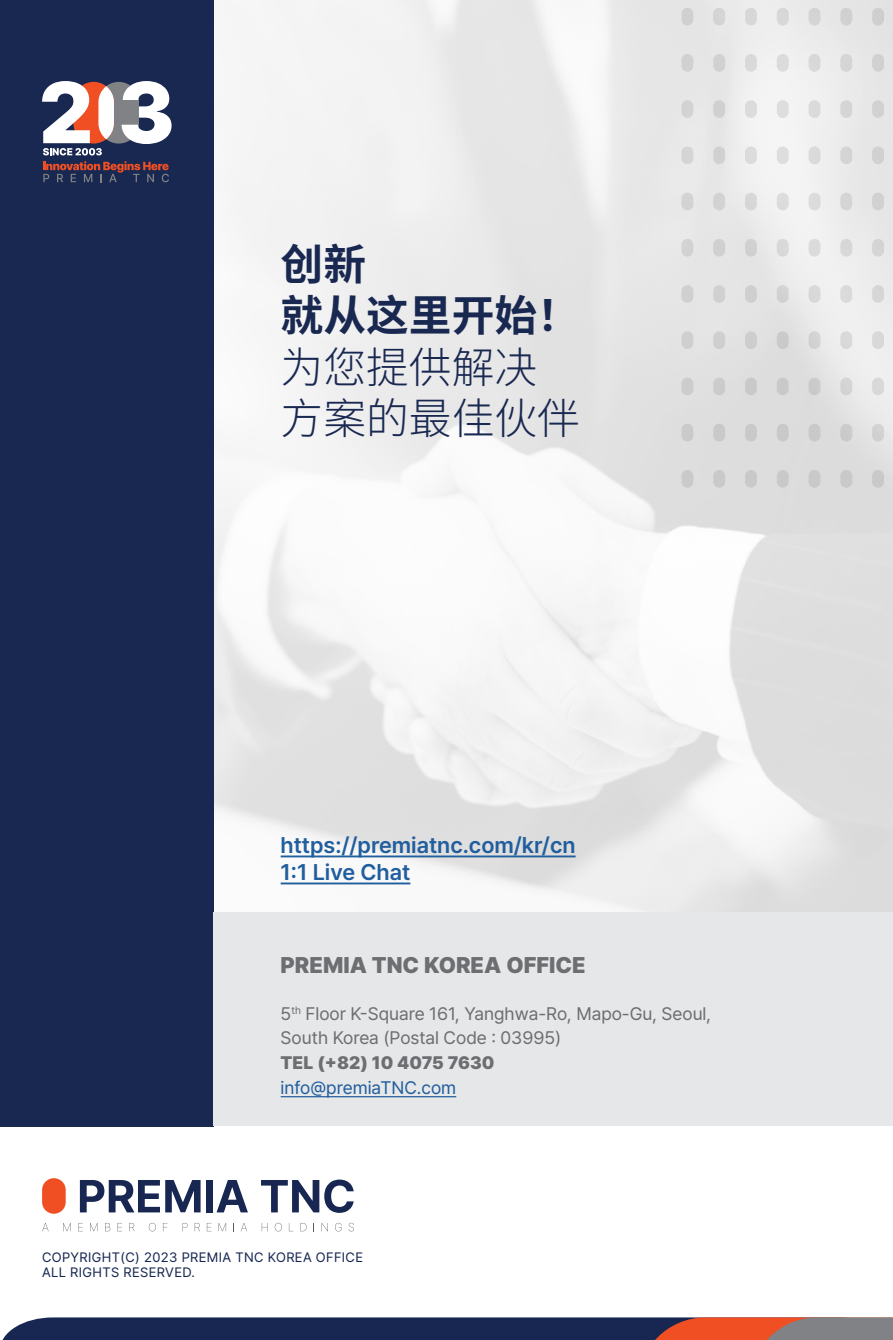
<style>
.page{position:relative;width:893px;height:1340px;background:#fff}
.page>*{position:absolute;margin:0;border:0;box-sizing:border-box;transform-origin:0 0}
.t1{font:300 42.75px/51.3px "Source Han Sans CN";color:#192851}
.t2{font:700 42.75px/51.3px "Source Han Sans CN";color:#192851}
.t3{font:600 22.5px/27px "Pretendard";color:#215e9e}
.t4{font:900 22.5px "Pretendard";color:#6d6e71}
.t5{font:18px/24.8px "Pretendard";color:#6d6e71}
.t6{font:900 18px "Pretendard";color:#6d6e71}
.t7{font:18px "Pretendard";color:#215e9e}
.t8{font:13.5px/15.8px "Pretendard";letter-spacing:.03em;color:#172751}
</style>
<div class="page">
<div style="left:681px;top:54px;width:12px;height:18px;background:#d1d1d1;border-radius:6px"></div>
<div style="left:745px;top:54px;width:12px;height:18px;background:#d9d9d9;border-radius:6px"></div>
<div style="left:713px;top:54px;width:12px;height:18px;background:#d1d1d1;border-radius:6px"></div>
<div style="left:777px;top:54px;width:12px;height:18px;background:#dbdbdc;border-radius:6px"></div>
<div style="left:808px;top:54px;width:12px;height:18px;background:#d8d8d8;border-radius:6px"></div>
<div style="left:840px;top:54px;width:12px;height:18px;background:#d4d5d5;border-radius:6px"></div>
<div style="left:872px;top:54px;width:12px;height:18px;background:#d1d1d1;border-radius:6px"></div>
<div style="left:681px;top:193px;width:12px;height:17px;background:#d3d3d3;border-radius:6px"></div>
<div style="left:745px;top:193px;width:12px;height:17px;background:#d7d7d7;border-radius:6px"></div>
<div style="left:713px;top:193px;width:12px;height:17px;background:#d2d2d2;border-radius:6px"></div>
<div style="left:777px;top:193px;width:12px;height:17px;background:#dcdcdc;border-radius:6px"></div>
<div style="left:808px;top:193px;width:12px;height:17px;background:#dbdbdc;border-radius:6px"></div>
<div style="left:840px;top:193px;width:12px;height:17px;background:#d4d5d5;border-radius:6px"></div>
<div style="left:872px;top:193px;width:12px;height:17px;background:#d1d1d1;border-radius:6px"></div>
<div style="left:681px;top:377px;width:12px;height:18px;background:#ccc;border-radius:6px"></div>
<div style="left:745px;top:377px;width:12px;height:18px;background:#c9c9ca;border-radius:6px"></div>
<div style="left:713px;top:377px;width:12px;height:18px;background:#ccc;border-radius:6px"></div>
<div style="left:777px;top:377px;width:12px;height:18px;background:#c9c9ca;border-radius:6px"></div>
<div style="left:808px;top:377px;width:12px;height:18px;background:#cacaca;border-radius:6px"></div>
<div style="left:840px;top:377px;width:12px;height:18px;background:#d3d4d4;border-radius:6px"></div>
<div style="left:872px;top:377px;width:12px;height:18px;background:#d9d9d9;border-radius:6px"></div>
<div style="left:681px;top:100px;width:12px;height:18px;background:#d2d2d2;border-radius:6px"></div>
<div style="left:745px;top:100px;width:12px;height:18px;background:#dcdcdc;border-radius:6px"></div>
<div style="left:713px;top:100px;width:12px;height:18px;background:#d0d0d0;border-radius:6px"></div>
<div style="left:777px;top:100px;width:12px;height:18px;background:#ddd;border-radius:6px"></div>
<div style="left:808px;top:100px;width:12px;height:18px;background:#d9dada;border-radius:6px"></div>
<div style="left:840px;top:100px;width:12px;height:18px;background:#d5d5d6;border-radius:6px"></div>
<div style="left:872px;top:100px;width:12px;height:18px;background:#d2d2d2;border-radius:6px"></div>
<div style="left:681px;top:239px;width:12px;height:17px;background:#d2d2d2;border-radius:6px"></div>
<div style="left:745px;top:239px;width:12px;height:17px;background:#d0d0d0;border-radius:6px"></div>
<div style="left:713px;top:239px;width:12px;height:17px;background:#d0d0d0;border-radius:6px"></div>
<div style="left:777px;top:239px;width:12px;height:17px;background:#d8d8d8;border-radius:6px"></div>
<div style="left:808px;top:239px;width:12px;height:17px;background:#dbdbdc;border-radius:6px"></div>
<div style="left:840px;top:239px;width:12px;height:17px;background:#d7d7d7;border-radius:6px"></div>
<div style="left:872px;top:239px;width:12px;height:17px;background:#d3d4d4;border-radius:6px"></div>
<div style="left:681px;top:424px;width:12px;height:17px;background:#cacaca;border-radius:6px"></div>
<div style="left:745px;top:424px;width:12px;height:17px;background:#c9c9ca;border-radius:6px"></div>
<div style="left:713px;top:424px;width:12px;height:17px;background:#c9c9ca;border-radius:6px"></div>
<div style="left:777px;top:424px;width:12px;height:17px;background:#c9c9ca;border-radius:6px"></div>
<div style="left:808px;top:424px;width:12px;height:17px;background:#c8c9c9;border-radius:6px"></div>
<div style="left:840px;top:424px;width:12px;height:17px;background:#cacaca;border-radius:6px"></div>
<div style="left:872px;top:424px;width:12px;height:17px;background:#d1d1d1;border-radius:6px"></div>
<div style="left:681px;top:146px;width:12px;height:18px;background:#d4d5d5;border-radius:6px"></div>
<div style="left:745px;top:146px;width:12px;height:18px;background:#dbdbdc;border-radius:6px"></div>
<div style="left:713px;top:146px;width:12px;height:18px;background:#d0d0d0;border-radius:6px"></div>
<div style="left:777px;top:146px;width:12px;height:18px;background:#dedede;border-radius:6px"></div>
<div style="left:808px;top:146px;width:12px;height:18px;background:#d9dada;border-radius:6px"></div>
<div style="left:840px;top:146px;width:12px;height:18px;background:#d4d5d5;border-radius:6px"></div>
<div style="left:872px;top:146px;width:12px;height:18px;background:#d1d1d1;border-radius:6px"></div>
<div style="left:681px;top:331px;width:12px;height:18px;background:#cfcfd0;border-radius:6px"></div>
<div style="left:745px;top:331px;width:12px;height:18px;background:#cdcece;border-radius:6px"></div>
<div style="left:713px;top:331px;width:12px;height:18px;background:#cecfcf;border-radius:6px"></div>
<div style="left:777px;top:331px;width:12px;height:18px;background:#cacaca;border-radius:6px"></div>
<div style="left:808px;top:331px;width:12px;height:18px;background:#d2d2d2;border-radius:6px"></div>
<div style="left:840px;top:331px;width:12px;height:18px;background:#d9d9d9;border-radius:6px"></div>
<div style="left:872px;top:331px;width:12px;height:18px;background:#d9d9d9;border-radius:6px"></div>
<div style="left:681px;top:8px;width:12px;height:17px;background:#d0d0d0;border-radius:6px"></div>
<div style="left:745px;top:8px;width:12px;height:17px;background:#d7d7d7;border-radius:6px"></div>
<div style="left:713px;top:8px;width:12px;height:17px;background:#d3d4d4;border-radius:6px"></div>
<div style="left:777px;top:8px;width:12px;height:17px;background:#d7d7d7;border-radius:6px"></div>
<div style="left:808px;top:8px;width:12px;height:17px;background:#d3d4d4;border-radius:6px"></div>
<div style="left:840px;top:8px;width:12px;height:17px;background:#d0d0d0;border-radius:6px"></div>
<div style="left:872px;top:8px;width:12px;height:17px;background:#cecfcf;border-radius:6px"></div>
<div style="left:681px;top:285px;width:12px;height:18px;background:#d0d0d0;border-radius:6px"></div>
<div style="left:745px;top:285px;width:12px;height:18px;background:#cfcfd0;border-radius:6px"></div>
<div style="left:713px;top:285px;width:12px;height:18px;background:#d0d0d0;border-radius:6px"></div>
<div style="left:777px;top:285px;width:12px;height:18px;background:#d2d2d2;border-radius:6px"></div>
<div style="left:808px;top:285px;width:12px;height:18px;background:#d8d8d8;border-radius:6px"></div>
<div style="left:840px;top:285px;width:12px;height:18px;background:#dadbdb;border-radius:6px"></div>
<div style="left:872px;top:285px;width:12px;height:18px;background:#d6d6d6;border-radius:6px"></div>
<div style="left:681px;top:470px;width:12px;height:17px;background:#cacaca;border-radius:6px"></div>
<div style="left:745px;top:470px;width:12px;height:17px;background:#c9c9ca;border-radius:6px"></div>
<div style="left:713px;top:470px;width:12px;height:17px;background:#c9c9ca;border-radius:6px"></div>
<div style="left:777px;top:470px;width:12px;height:17px;background:#c9c9ca;border-radius:6px"></div>
<div style="left:808px;top:470px;width:12px;height:17px;background:#c8c9c9;border-radius:6px"></div>
<div style="left:840px;top:470px;width:12px;height:17px;background:#c8c9c9;border-radius:6px"></div>
<div style="left:872px;top:470px;width:12px;height:17px;background:#c9c9ca;border-radius:6px"></div>
<div style="left:0;top:0;width:214px;height:1126px;background:#192851"></div>
<div style="left:214px;top:912px;width:679px;height:214px;background:#e6e7e8"></div>
<hr style="left:281px;top:855px;width:295px;height:2px;background:#215e9e">
<hr style="left:281px;top:882px;width:129px;height:2px;background:#215e9e">
<svg style="left:42px;top:1223px;width:7px;height:8px"></svg>
<svg style="left:63px;top:1223px;width:8px;height:8px"></svg>
<svg style="left:78px;top:1223px;width:5px;height:8px"></svg>
<svg style="left:90px;top:1223px;width:7px;height:8px"></svg>
<svg style="left:105px;top:1223px;width:5px;height:8px"></svg>
<svg style="left:117px;top:1223px;width:5px;height:8px"></svg>
<svg style="left:129px;top:1223px;width:6px;height:8px"></svg>
<svg style="left:149px;top:1222px;width:7px;height:9px"></svg>
<svg style="left:163px;top:1223px;width:5px;height:8px"></svg>
<svg style="left:183px;top:1223px;width:5px;height:5px"></svg>
<svg style="left:195px;top:1223px;width:5px;height:8px"></svg>
<svg style="left:207px;top:1223px;width:5px;height:8px"></svg>
<svg style="left:219px;top:1223px;width:7px;height:8px"></svg>
<svg style="left:241px;top:1223px;width:6px;height:8px"></svg>
<svg style="left:262px;top:1223px;width:6px;height:8px"></svg>
<svg style="left:275px;top:1222px;width:7px;height:9px"></svg>
<svg style="left:300px;top:1223px;width:7px;height:8px"></svg>
<svg style="left:322px;top:1223px;width:6px;height:8px"></svg>
<svg style="left:335px;top:1222px;width:7px;height:9px"></svg>
<svg style="left:349px;top:1222px;width:5px;height:9px"></svg>
<div style="left:42px;top:1178px;width:24px;height:35px;background:#f04e23;border-radius:12px"></div>
<svg style="left:80px;top:1180px;width:121px;height:32px"></svg>
<div style="left:206px;top:1179px;width:7px;height:33px;background:#172751"></div>
<svg style="left:217px;top:1180px;width:31px;height:32px"></svg>
<svg style="left:261px;top:1179px;width:93px;height:33px"></svg>
<div style="left:98px;top:82px;width:41px;height:61px;background:#808285;border-radius:20px"></div>
<svg style="left:42px;top:81px;width:72px;height:74px"></svg>
<svg style="left:122px;top:81px;width:50px;height:63px"></svg>
<svg style="left:43px;top:161px;width:126px;height:21px"></svg>
<hr style="left:281px;top:1096px;width:175px;height:1px;background:#215e9e">
<svg style="left:3px;top:1317px;width:890px;height:22px;background:#463e57"></svg>
<h1 class="t2" style="left:281px;top:239px;width:301px">创新<br>就从这里开始！</h1>
<h1 class="t1" style="left:281px;top:342px;width:301px">为您提供解决方案的最佳伙伴</h1>
<p class="t3" style="left:281px;top:830px;width:296px">https://premiatnc.com/kr/cn<br>1:1 Live Chat</p>
<p class="t4" style="left:281px;top:948px;width:307px">PREMIA TNC KOREA OFFICE</p>
<p class="t5" style="left:281px;top:1000px;width:432px">5<sup>th</sup> Floor K-Square 161, Yanghwa-Ro, Mapo-Gu, Seoul,<br>South Korea (Postal Code : 03995)</p>
<p class="t6" style="left:281px;top:1049px;width:215px">TEL (+82) 10 4075 7630</p>
<p class="t7" style="left:281px;top:1074px;width:177px">info@premiaTNC.com</p>
<p class="t8" style="left:42px;top:1248px;width:322px">COPYRIGHT(C) 2023 PREMIA TNC KOREA OFFICE<br>ALL RIGHTS RESERVED.</p>
</div>
